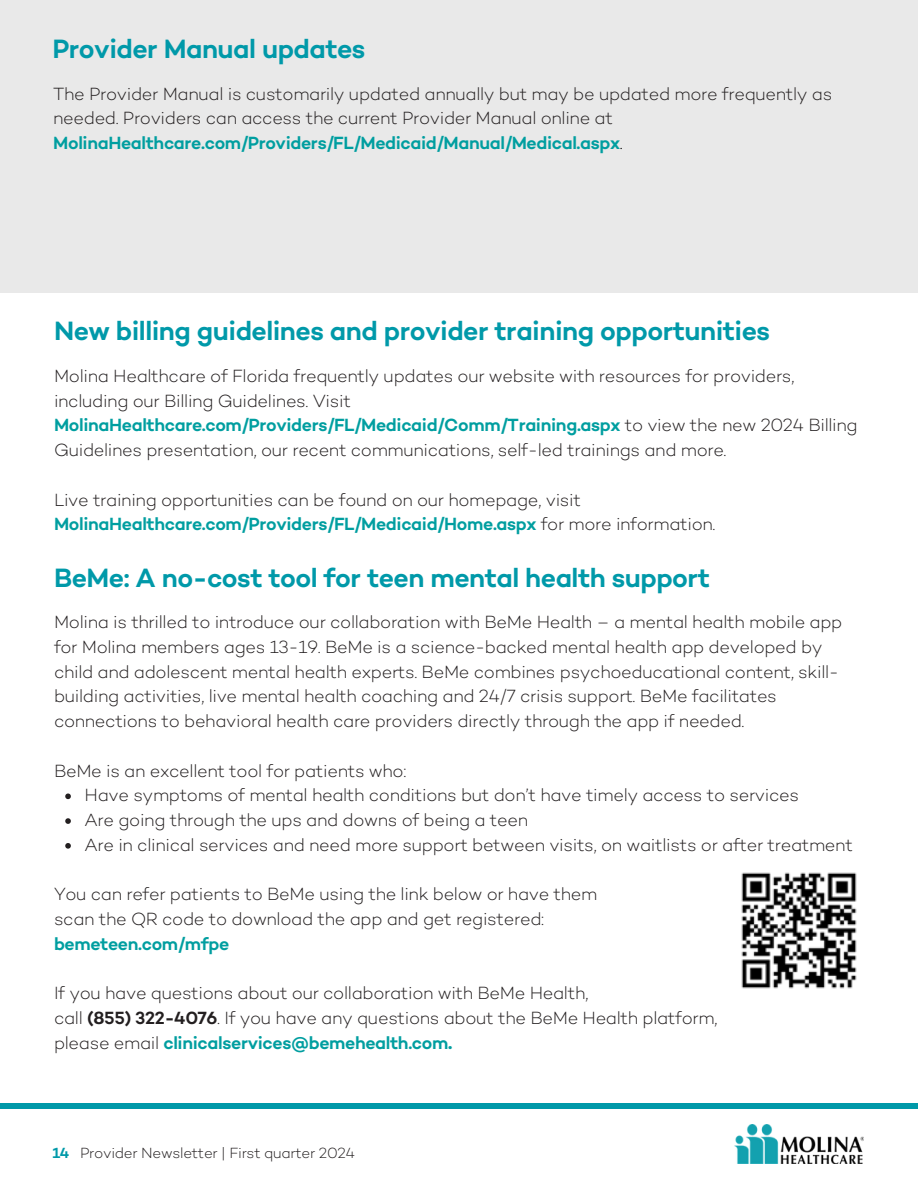
<style>
.page{position:relative;width:918px;height:1188px;background:#fff}
.page>*{position:absolute;margin:0;border:0;box-sizing:border-box;transform-origin:0 0}
.t1{font:600 27px "Campton";letter-spacing:-.02em;color:#0099a9}
.t2{font:300 18px/24.8px "Campton";letter-spacing:-.02em;color:#231f20}
.t3{font:300 15px "Campton";letter-spacing:-.02em;color:#231f20}
.s1{font-weight:600;color:#009ea0}
.s2{color:#000}
.s3{font-weight:600}
.s4{font-weight:700;color:#009ea0}
.s5{font-weight:600;color:#0099a9}
</style>
<div class="page">
<div style="left:0;top:1103px;width:918px;height:6px;background:#0099a9"></div>
<div style="left:0;top:0;width:918px;height:292px;background:#e9e9e9"></div>
<svg style="left:65px;top:794px;width:6px;height:5px"></svg>
<svg style="left:65px;top:818px;width:6px;height:6px"></svg>
<svg style="left:65px;top:843px;width:6px;height:6px"></svg>
<img style="left:741px;top:872px;width:116px;height:117px">
<img style="left:734px;top:1125px;width:130px;height:38px">
<h2 class="t1" style="left:53px;top:31px;width:314px">Provider Manual updates</h2>
<p class="t2" style="left:53px;top:81px;width:781px">The Provider Manual is customarily updated annually but may be updated more frequently as needed. Providers can access the current Provider Manual online at<br><span class="s1">MolinaHealthcare.com/Providers/FL/Medicaid/Manual/Medical.aspx</span><span class="s2">.</span></p>
<h2 class="t1" style="left:54px;top:314px;width:718px">New billing guidelines and provider training opportunities</h2>
<p class="t2" style="left:54px;top:363px;width:805px">Molina Healthcare of Florida frequently updates our website with resources for providers, including our Billing Guidelines. Visit <span class="s1">MolinaHealthcare.com/Providers/FL/Medicaid/Comm/Training.aspx</span> to view the new 2024 Billing Guidelines presentation, our recent communications, self-led trainings and more.</p>
<p class="t2" style="left:54px;top:487px;width:663px">Live training opportunities can be found on our homepage, visit<br><span class="s1">MolinaHealthcare.com/Providers/FL/Medicaid/Home.aspx</span> for more information.</p>
<h2 class="t1" style="left:54px;top:560px;width:657px">BeMe: A no-cost tool for teen mental health support</h2>
<p class="t2" style="left:54px;top:610px;width:790px">Molina is thrilled to introduce our collaboration with BeMe Health – a mental health mobile app for Molina members ages 13-19. BeMe is a science-backed mental health app developed by child and adolescent mental health experts. BeMe combines psychoeducational content, skill&shy;building activities, live mental health coaching and 24/7 crisis support. BeMe facilitates connections to behavioral health care providers directly through the app if needed.</p>
<p class="t2" style="left:54px;top:758px;width:354px">BeMe is an excellent tool for patients who:</p>
<p class="t2" style="left:85px;top:783px;width:716px">Have symptoms of mental health conditions but don’t have timely access to services</p>
<p class="t2" style="left:85px;top:808px;width:445px">Are going through the ups and downs of being a teen</p>
<p class="t2" style="left:85px;top:832px;width:770px">Are in clinical services and need more support between visits, on waitlists or after treatment</p>
<p class="t2" style="left:54px;top:882px;width:545px">You can refer patients to BeMe using the link below or have them scan the QR code to download the app and get registered: <span class="s1">bemeteen.com/mfpe</span></p>
<p class="t2" style="left:54px;top:981px;width:665px">If you have questions about our collaboration with BeMe Health,<br>call <span class="s3">(855) 322-4076</span>. If you have any questions about the BeMe Health platform, please email <span class="s1">clinicalservices@bemehealth.com</span><span class="s4">.</span></p>
<p class="t3" style="left:53px;top:1144px;width:304px"><span class="s5">14</span> Provider Newsletter | First quarter 2024</p>
</div>
